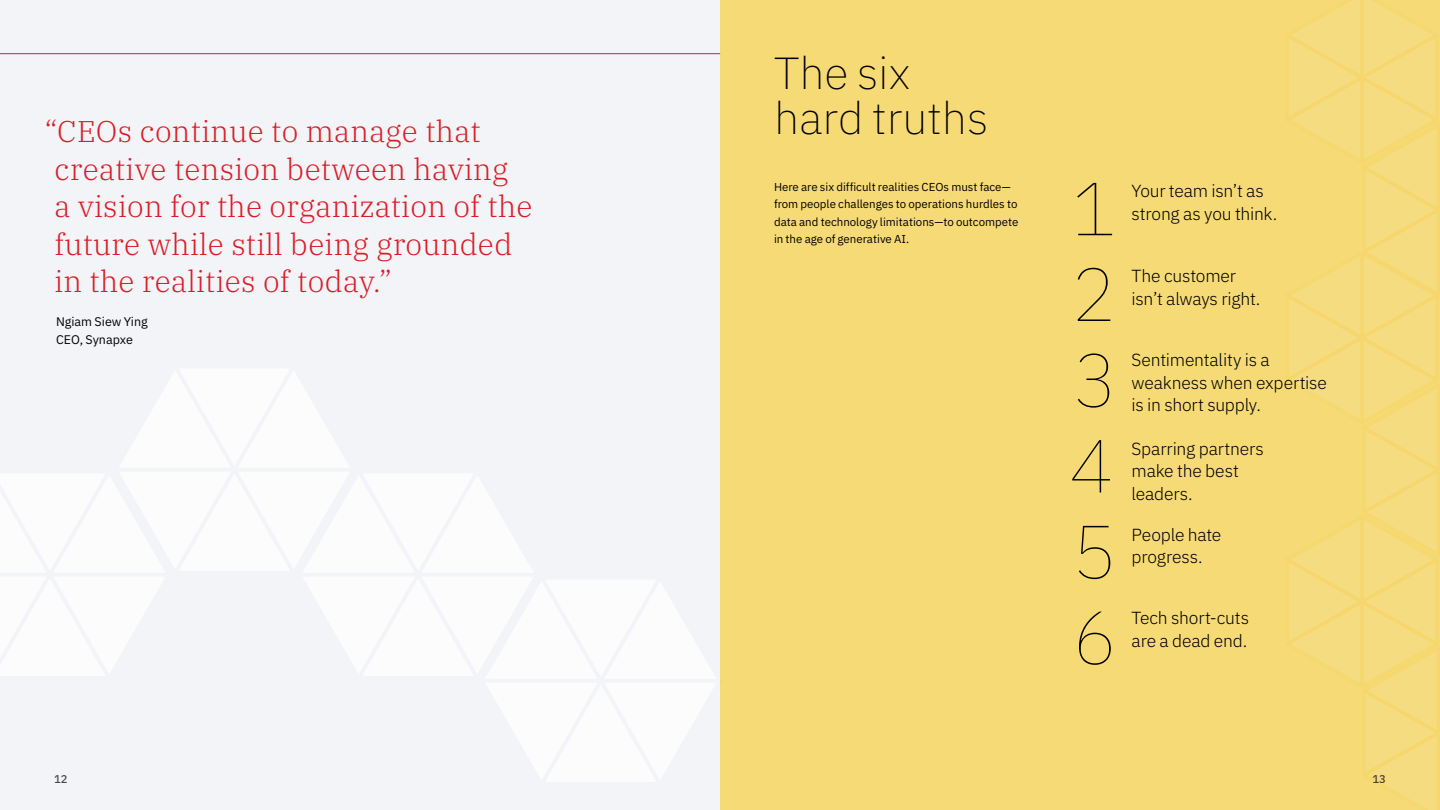
<style>
.page{position:relative;width:1440px;height:810px;background:#fff}
.page>*{position:absolute;margin:0;border:0;box-sizing:border-box;transform-origin:0 0}
.t1{font:100 75px/85.8px "IBM Plex Sans";color:#000}
.t2{font:200 45px/45px "IBM Plex Sans";color:#000}
.t3{font:300 30px/37.5px "IBM Plex Serif";letter-spacing:.01em;color:#da1e28}
.t4{font:300 17.5px/22.5px "IBM Plex Sans";letter-spacing:-.01em;color:#000}
.t5{font:12.5px/17.5px "IBM Plex Sans";color:#000}
.t6{font:11.5px/17.5px "IBM Plex Sans";color:#000}
.t7{font:500 11.25px "IBM Plex Sans";color:#000}
</style>
<div class="page">
<div style="left:0;top:0;width:720px;height:810px;background:#f2f4f8"></div>
<div style="left:720px;top:0;width:720px;height:810px;background:#f6da76"></div>
<hr style="left:0;top:53px;width:720px;height:1px;background:#da1e28">
<h3 class="t3" style="left:54px;top:110px;width:480px;text-indent:-10px">“CEOs continue to manage that creative tension between having<br>a vision for the organization of the future while still being grounded in the realities of today.”</h3>
<p class="t5" style="left:56px;top:312px;width:93px">Ngiam Siew Ying<br>CEO, Synapxe</p>
<p class="t7" style="left:54px;top:770px;width:15px">12</p>
<h2 class="t2" style="left:774px;top:47px;width:216px">The six hard truths</h2>
<p class="t6" style="left:774px;top:177px;width:246px">Here are six difficult realities CEOs must face— from people challenges to operations hurdles to data and technology limitations—to outcompete in the age of generative AI.</p>
<h1 class="t1" style="left:1071px;top:160px;width:46px">1</h1>
<p class="t4" style="left:1132px;top:178px;width:147px">Your team isn’t as strong as you think.</p>
<h1 class="t1" style="left:1071px;top:245px;width:48px">2<br>3</h1>
<p class="t4" style="left:1132px;top:263px;width:130px">The customer isn’t always right.</p>
<p class="t4" style="left:1132px;top:347px;width:197px">Sentimentality is a weakness when expertise is in short supply.</p>
<p class="t4" style="left:1132px;top:436px;width:134px">Sparring partners make the best</p>
<h1 class="t1" style="left:1069px;top:417px;width:46px">4</h1>
<p class="t4" style="left:1132px;top:481px;width:62px">leaders.</p>
<h1 class="t1" style="left:1072px;top:503px;width:46px">5<br>6</h1>
<p class="t4" style="left:1132px;top:522px;width:91px">People hate progress.</p>
<p class="t4" style="left:1132px;top:605px;width:119px">Tech short-cuts are a dead end.</p>
<p class="t7" style="left:1373px;top:770px;width:15px">13</p>
</div>
